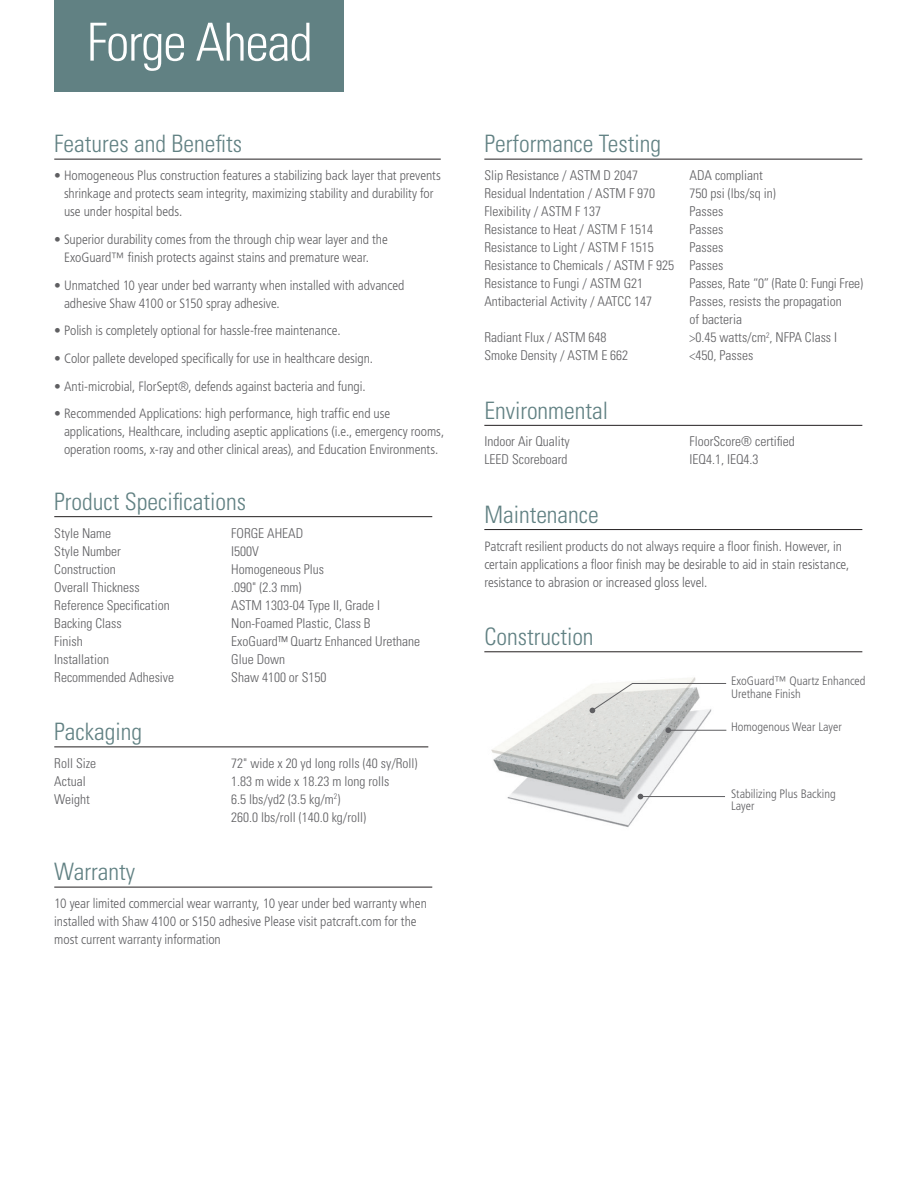
<style>
.page{position:relative;width:918px;height:1188px;background:#fff}
.page>*{position:absolute;margin:0;border:0;box-sizing:border-box;transform-origin:0 0}
.Headline{font:300 condensed 52.5px "Univers LT Std";letter-spacing:-.025em;color:#fff}
.Headers{font:300 condensed 24px "Univers LT Std";color:#618183}
.Technical_informatio{font:300 condensed 24px "Univers LT Std";color:#618183}
.Features_Text{font:300 condensed 13.5px/18px "Frutiger LT Std";letter-spacing:-.005em;color:#5f5f62}
.Technical_informatio-2{font:300 condensed 13.5px "Univers LT Std";color:#5f5f62}
.t1{font:300 condensed 12.3px/12.3px "Frutiger LT Std";color:#5f5f62}
</style>
<div class="page">
<hr style="left:54px;top:159px;width:387px;height:1px;background:#231f20">
<hr style="left:54px;top:516px;width:378px;height:1px;background:#231f20">
<hr style="left:54px;top:747px;width:374px;height:1px;background:#231f20">
<hr style="left:54px;top:887px;width:378px;height:1px;background:#231f20">
<img style="left:491px;top:677px;width:236px;height:150px">
<svg style="left:590px;top:683px;width:137px;height:30px"></svg>
<hr style="left:643px;top:796px;width:82px;height:1px;background:#5f5f62">
<svg style="left:638px;top:794px;width:5px;height:5px"></svg>
<hr style="left:669px;top:730px;width:57px;height:1px;background:#5f5f62">
<svg style="left:665px;top:727px;width:6px;height:6px"></svg>
<div style="left:54px;top:0;width:289px;height:92px;background:#618183"></div>
<hr style="left:484px;top:159px;width:378px;height:1px;background:#231f20">
<hr style="left:484px;top:425px;width:378px;height:1px;background:#231f20">
<hr style="left:484px;top:529px;width:378px;height:1px;background:#231f20">
<hr style="left:484px;top:652px;width:378px;height:1px;background:#231f20">
<p class="Headline" style="left:87px;top:11px;width:227px">Forge Ahead</p>
<p class="Headers" style="left:54px;top:130px;width:189px">Features and Benefits</p>
<p class="Features_Text" style="left:64px;top:167px;width:379px;text-indent:-10px">• Homogeneous Plus construction features a stabilizing back layer that prevents shrinkage and protects seam integrity, maximizing stability and durability for use under hospital beds.</p>
<p class="Features_Text" style="left:64px;top:230px;width:325px;text-indent:-10px">• Superior durability comes from the through chip wear layer and the<br>ExoGuard™ finish protects against stains and premature wear.</p>
<p class="Features_Text" style="left:54px;top:276px;width:352px">• Unmatched 10 year under bed warranty when installed with advanced</p>
<p class="Features_Text" style="left:64px;top:294px;width:217px">adhesive Shaw 4100 or S150 spray adhesive.</p>
<p class="Features_Text" style="left:54px;top:322px;width:288px">• Polish is completely optional for hassle-free maintenance.</p>
<p class="Features_Text" style="left:54px;top:350px;width:320px">• Color pallete developed specifically for use in healthcare design.</p>
<p class="Features_Text" style="left:54px;top:377px;width:313px">• Anti-microbial, FlorSept®, defends against bacteria and fungi.</p>
<p class="Features_Text" style="left:64px;top:405px;width:382px;text-indent:-10px">• Recommended Applications: high performance, high traffic end use applications, Healthcare, including aseptic applications (i.e., emergency rooms, operation rooms, x-ray and other clinical areas), and Education Environments.</p>
<p class="Headers" style="left:54px;top:487px;width:193px">Product Specifications</p>
<p class="Technical_informatio-2" style="left:54px;top:525px;width:58px">Style Name</p>
<p class="Technical_informatio-2" style="left:231px;top:525px;width:74px">FORGE AHEAD</p>
<p class="Technical_informatio-2" style="left:54px;top:543px;width:68px">Style Number</p>
<p class="Technical_informatio-2" style="left:231px;top:543px;width:29px">I500V</p>
<p class="Technical_informatio-2" style="left:54px;top:561px;width:63px">Construction</p>
<p class="Technical_informatio-2" style="left:231px;top:561px;width:94px">Homogeneous Plus</p>
<p class="Technical_informatio-2" style="left:54px;top:579px;width:87px">Overall Thickness</p>
<p class="Technical_informatio-2" style="left:231px;top:579px;width:72px">.090" (2.3 mm)</p>
<p class="Technical_informatio-2" style="left:54px;top:597px;width:117px">Reference Specification</p>
<p class="Technical_informatio-2" style="left:231px;top:597px;width:150px">ASTM 1303-04 Type II, Grade I</p>
<p class="Technical_informatio-2" style="left:54px;top:615px;width:69px">Backing Class</p>
<p class="Technical_informatio-2" style="left:231px;top:615px;width:141px">Non-Foamed Plastic, Class B</p>
<p class="Technical_informatio-2" style="left:54px;top:633px;width:30px">Finish</p>
<p class="Technical_informatio-2" style="left:231px;top:633px;width:190px">ExoGuard™ Quartz Enhanced Urethane</p>
<p class="Technical_informatio-2" style="left:54px;top:651px;width:56px">Installation</p>
<p class="Technical_informatio-2" style="left:231px;top:651px;width:55px">Glue Down</p>
<p class="Technical_informatio-2" style="left:54px;top:669px;width:121px">Recommended Adhesive</p>
<p class="Technical_informatio-2" style="left:231px;top:669px;width:97px">Shaw 4100 or S150</p>
<p class="Headers" style="left:54px;top:717px;width:89px">Packaging</p>
<p class="Technical_informatio-2" style="left:54px;top:755px;width:43px">Roll Size</p>
<p class="Technical_informatio-2" style="left:231px;top:755px;width:188px">72" wide x 20 yd long rolls (40 sy/Roll)</p>
<p class="Technical_informatio-2" style="left:54px;top:773px;width:33px">Actual</p>
<p class="Technical_informatio-2" style="left:231px;top:773px;width:160px">1.83 m wide x 18.23 m long rolls</p>
<p class="Technical_informatio-2" style="left:54px;top:791px;width:37px">Weight</p>
<p class="Technical_informatio-2" style="left:231px;top:791px;width:111px">6.5 lbs/yd2 (3.5 kg/m<sup>2</sup>)</p>
<p class="Technical_informatio-2" style="left:231px;top:809px;width:136px">260.0 lbs/roll (140.0 kg/roll)</p>
<p class="Technical_informatio" style="left:54px;top:857px;width:82px">Warranty</p>
<p class="Features_Text" style="left:54px;top:895px;width:374px">10 year limited commercial wear warranty, 10 year under bed warranty when installed with Shaw 4100 or S150 adhesive Please visit patcraft.com for the</p>
<p class="Features_Text" style="left:54px;top:931px;width:168px">most current warranty information</p>
<p class="Headers" style="left:484px;top:130px;width:178px">Performance Testing</p>
<p class="Technical_informatio-2" style="left:484px;top:167px;width:155px">Slip Resistance / ASTM D 2047</p>
<p class="Technical_informatio-2" style="left:690px;top:167px;width:75px">ADA compliant</p>
<p class="Technical_informatio-2" style="left:484px;top:185px;width:172px">Residual Indentation / ASTM F 970</p>
<p class="Technical_informatio-2" style="left:690px;top:185px;width:88px">750 psi (lbs/sq in)</p>
<p class="Technical_informatio-2" style="left:484px;top:203px;width:118px">Flexibility / ASTM F 137</p>
<p class="Technical_informatio-2" style="left:690px;top:203px;width:35px">Passes</p>
<p class="Technical_informatio-2" style="left:484px;top:221px;width:170px">Resistance to Heat / ASTM F 1514</p>
<p class="Technical_informatio-2" style="left:690px;top:221px;width:35px">Passes</p>
<p class="Technical_informatio-2" style="left:484px;top:239px;width:171px">Resistance to Light / ASTM F 1515</p>
<p class="Technical_informatio-2" style="left:690px;top:239px;width:35px">Passes</p>
<p class="Technical_informatio-2" style="left:484px;top:257px;width:240px">Resistance to Chemicals / ASTM F 925 Passes</p>
<p class="Technical_informatio-2" style="left:484px;top:275px;width:160px">Resistance to Fungi / ASTM G21</p>
<p class="Technical_informatio-2" style="left:690px;top:275px;width:175px">Passes, Rate “0” (Rate 0: Fungi Free)</p>
<p class="Technical_informatio-2" style="left:484px;top:293px;width:169px">Antibacterial Activity / AATCC 147</p>
<p class="Technical_informatio-2" style="left:690px;top:293px;width:154px">Passes, resists the propagation</p>
<p class="Technical_informatio-2" style="left:690px;top:311px;width:54px">of bacteria</p>
<p class="Technical_informatio-2" style="left:484px;top:329px;width:124px">Radiant Flux / ASTM 648</p>
<p class="Technical_informatio-2" style="left:690px;top:329px;width:149px">&gt;0.45 watts/cm<sup>2</sup>, NFPA Class I</p>
<p class="Technical_informatio-2" style="left:484px;top:347px;width:145px">Smoke Density / ASTM E 662</p>
<p class="Technical_informatio-2" style="left:690px;top:347px;width:65px">&lt;450, Passes</p>
<p class="Headers" style="left:484px;top:396px;width:125px">Environmental</p>
<p class="Technical_informatio-2" style="left:484px;top:433px;width:87px">Indoor Air Quality</p>
<p class="Technical_informatio-2" style="left:690px;top:433px;width:107px">FloorScore® certified</p>
<p class="Technical_informatio-2" style="left:484px;top:451px;width:85px">LEED Scoreboard</p>
<p class="Technical_informatio-2" style="left:690px;top:451px;width:70px">IEQ4.1, IEQ4.3</p>
<p class="Headers" style="left:484px;top:500px;width:116px">Maintenance</p>
<p class="Features_Text" style="left:484px;top:537px;width:367px">Patcraft resilient products do not always require a floor finish. However, in certain applications a floor finish may be desirable to aid in stain resistance, resistance to abrasion or increased gloss level.</p>
<p class="Headers" style="left:484px;top:622px;width:111px">Construction</p>
<p class="t1" style="left:731px;top:675px;width:136px">ExoGuard™ Quartz Enhanced<br>Urethane Finish</p>
<p class="t1" style="left:731px;top:721px;width:112px">Homogenous Wear Layer</p>
<p class="t1" style="left:731px;top:787px;width:106px">Stabilizing Plus Backing<br>Layer</p>
</div>
